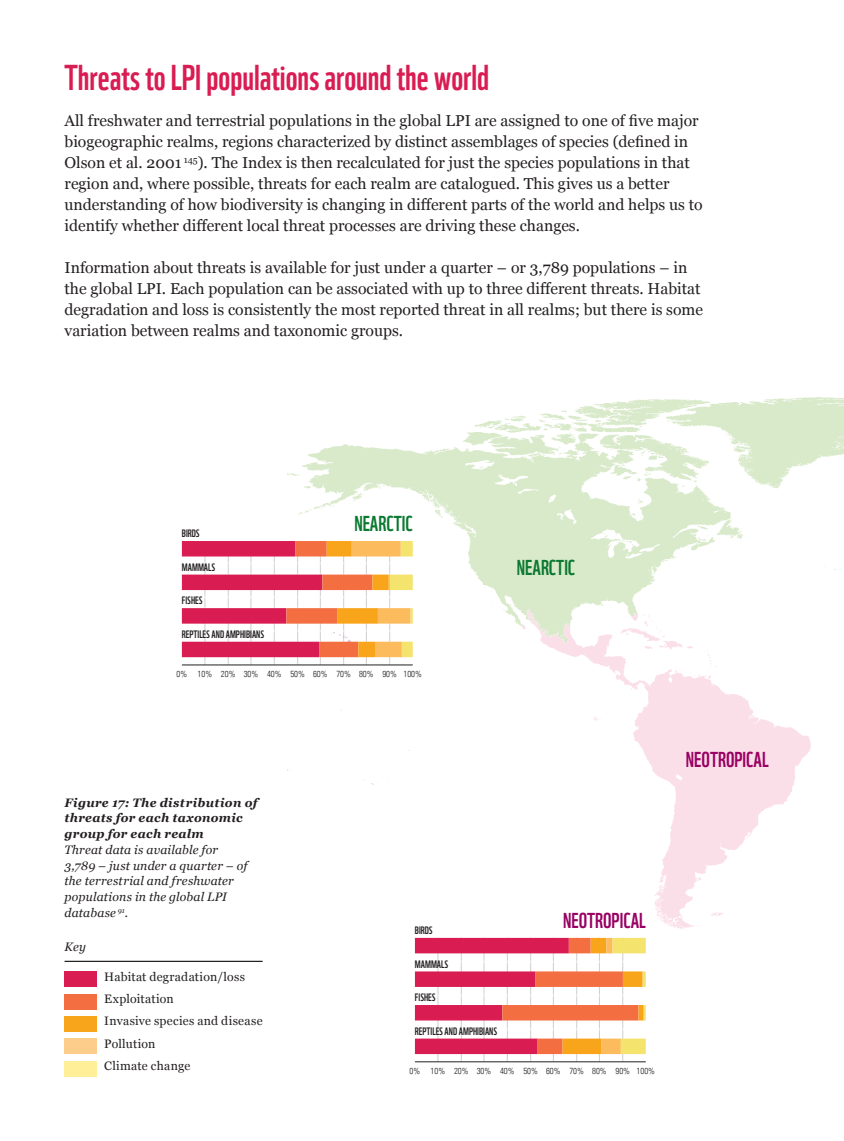
<style>
.page{position:relative;width:844px;height:1141px;background:#fff}
.page>*{position:absolute;margin:0;border:0;box-sizing:border-box;transform-origin:0 0}
.t1{font:35px "WWF";color:#d91c52}
.t2{font:21px "WWF";color:#990163}
.t3{font:21px "WWF";color:#0b7931}
.body_1st_para_no_ind{font:15.75px/21px "Georgia";color:#231f20}
.figure_caption{font:italic 12.25px/15.8px "Georgia";letter-spacing:.015em;color:#231f20}
.figure_caption-2{font:12.25px "Georgia";letter-spacing:.02em;color:#231f20}
.figure_caption-3{font:italic 700 12.25px/15.8px "Georgia";letter-spacing:.025em;color:#231f20}
.key_header{font:italic 12.25px "Georgia";color:#231f20}
.t4{font:10.5px "WWF";color:#231f20}
.t5{font:300 condensed 8.75px "Univers LT";color:#231f20}
</style>
<div class="page">
<div style="left:64px;top:1016px;width:33px;height:16px;background:#f9a51b"></div>
<div style="left:64px;top:1038px;width:33px;height:16px;background:#fdce8b"></div>
<div style="left:64px;top:1061px;width:33px;height:15px;background:#ffef99"></div>
<div style="left:64px;top:971px;width:33px;height:16px;background:#d91c52"></div>
<div style="left:64px;top:994px;width:33px;height:15px;background:#f36f42"></div>
<hr style="left:64px;top:961px;width:198px;height:1px;background:#231f20">
<img style="left:287px;top:397px;width:556px;height:551px">
<div style="left:283px;top:456px;width:15px;height:15px;background:#fff"></div>
<svg style="left:415px;top:938px;width:230px;height:125px"></svg>
<svg style="left:182px;top:541px;width:230px;height:125px"></svg>
<h2 class="t1" style="left:64px;top:50px;width:426px">Threats to LPI populations around the world</h2>
<p class="body_1st_para_no_ind" style="left:64px;top:110px;width:639px">All freshwater and terrestrial populations in the global LPI are assigned to one of five major biogeographic realms, regions characterized by distinct assemblages of species (defined in Olson et al. 2001 <sup>145</sup>). The Index is then recalculated for just the species populations in that region and, where possible, threats for each realm are catalogued. This gives us a better understanding of how biodiversity is changing in different parts of the world and helps us to identify whether different local threat processes are driving these changes.</p>
<p class="body_1st_para_no_ind" style="left:64px;top:257px;width:640px">Information about threats is available for just under a quarter – or 3,789 populations – in the global LPI. Each population can be associated with up to three different threats. Habitat degradation and loss is consistently the most reported threat in all realms; but there is some variation between realms and taxonomic groups.</p>
<p class="t3" style="left:354px;top:507px;width:60px">NEARCTIC</p>
<p class="t4" style="left:182px;top:525px;width:19px">BIRDS</p>
<p class="t4" style="left:182px;top:559px;width:35px">MAMMALS</p>
<p class="t4" style="left:182px;top:592px;width:22px">FISHES</p>
<p class="t4" style="left:182px;top:626px;width:84px">REPTILES AND AMPHIBIANS</p>
<p class="t5" style="left:176px;top:669px;width:247px">0% 10% 20% 30% 40% 50% 60% 70% 80% 90% 100%</p>
<p class="t3" style="left:517px;top:551px;width:60px">NEARCTIC</p>
<p class="figure_caption-3" style="left:64px;top:794px;width:194px">Figure 17: The distribution of threats for each taxonomic group for each realm</p>
<p class="figure_caption" style="left:64px;top:841px;width:184px">Threat data is available for<br>3,789 – just under a quarter – of the terrestrial and freshwater populations in the global LPI database <sup>91</sup>.</p>
<p class="key_header" style="left:64px;top:938px;width:23px">Key</p>
<p class="figure_caption-2" style="left:104px;top:967px;width:142px">Habitat degradation/loss</p>
<p class="figure_caption-2" style="left:104px;top:990px;width:71px">Exploitation</p>
<p class="figure_caption-2" style="left:104px;top:1012px;width:160px">Invasive species and disease</p>
<p class="figure_caption-2" style="left:104px;top:1034px;width:53px">Pollution</p>
<p class="figure_caption-2" style="left:104px;top:1057px;width:88px">Climate change</p>
<p class="t2" style="left:563px;top:904px;width:84px">NEOTROPICAL</p>
<p class="t4" style="left:415px;top:922px;width:19px">BIRDS</p>
<p class="t4" style="left:415px;top:956px;width:35px">MAMMALS</p>
<p class="t4" style="left:415px;top:989px;width:22px">FISHES</p>
<p class="t4" style="left:415px;top:1023px;width:84px">REPTILES AND AMPHIBIANS</p>
<p class="t5" style="left:409px;top:1066px;width:247px">0% 10% 20% 30% 40% 50% 60% 70% 80% 90% 100%</p>
<p class="t2" style="left:685px;top:743px;width:84px">NEOTROPICAL</p>
</div>
